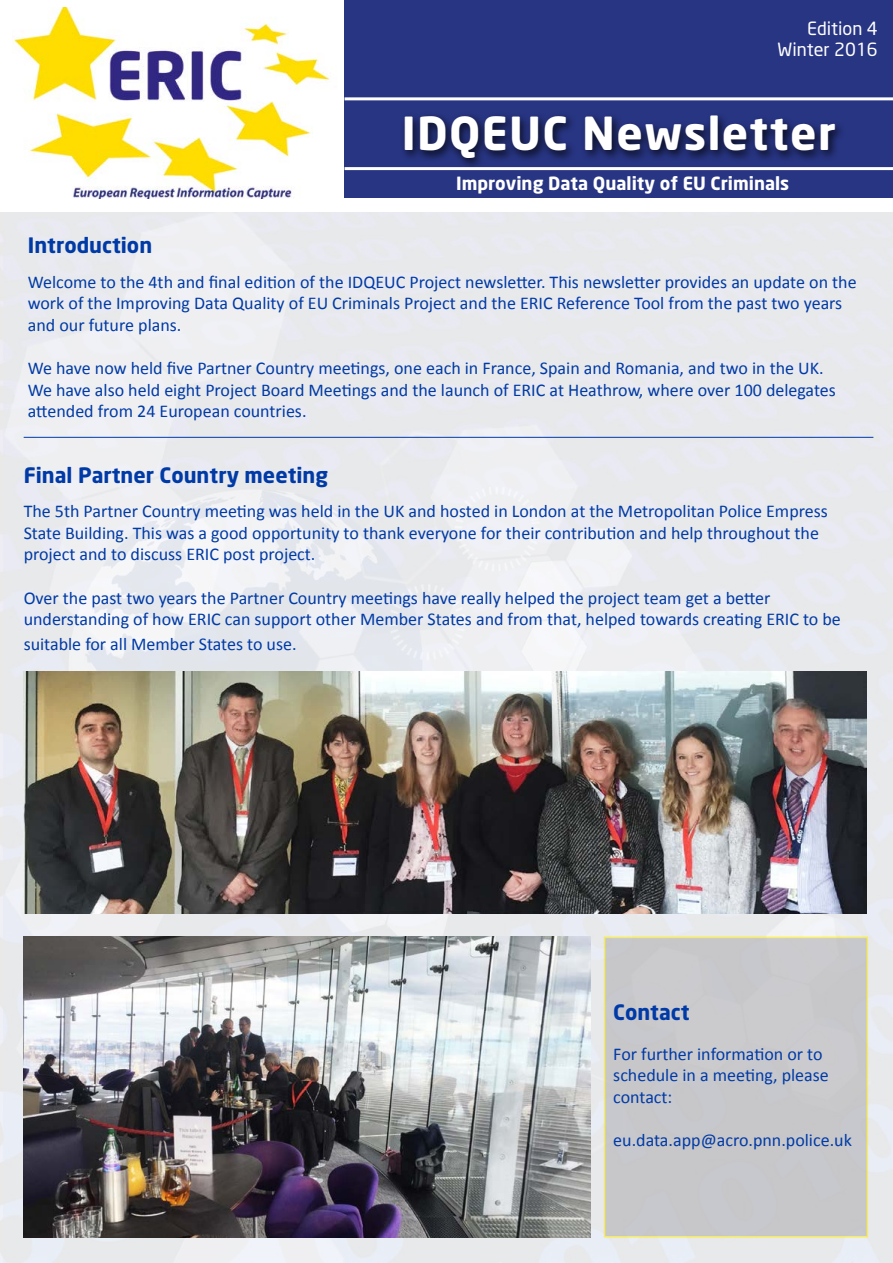
<style>
.page{position:relative;width:893px;height:1263px;background:#fff}
.page>*{position:absolute;margin:0;border:0;box-sizing:border-box;transform-origin:0 0}
.t1{font:700 45px "Neo Sans";letter-spacing:.03em;color:#fff}
.t2{font:700 21px "Neo Sans";color:#003aa6}
.t3{font:18px/21.6px "Calibri";color:#003aa6}
.t4{font:700 18px "Neo Sans";color:#fff}
.t5{font:18px/21.6px "Neo Sans";color:#fff;text-align:right}
</style>
<div class="page">
<img style="left:0;top:213px;width:893px;height:1050px">
<div style="left:345px;top:0;width:548px;height:198px;background:#283583"></div>
<img style="left:13px;top:7px;width:324px;height:191px">
<div style="left:400px;top:111px;width:446px;height:59px;background:#000;opacity:.75"></div>
<hr style="left:345px;top:97px;width:548px;height:3px;background:#fff">
<hr style="left:345px;top:167px;width:548px;height:3px;background:#fff">
<hr style="left:24px;top:437px;width:849px;height:1px;background:#003aa6">
<img style="left:24px;top:936px;width:566px;height:301px">
<img style="left:23px;top:672px;width:844px;height:241px">
<div style="left:604px;top:936px;width:264px;height:301px;background:#c7c8ca"></div>
<p class="t5" style="left:778px;top:18px;width:102px">Edition 4<br>Winter 2016</p>
<h1 class="t1" style="left:402px;top:115px;width:436px">IDQEUC Newsletter</h1>
<p class="t4" style="left:456px;top:175px;width:335px">Improving Data Quality of EU Criminals</p>
<p class="t2" style="left:28px;top:236px;width:126px">Introduction</p>
<p class="t3" style="left:28px;top:270px;width:830px">Welcome to the 4th and final edition of the IDQEUC Project newsletter. This newsletter provides an update on the work of the Improving Data Quality of EU Criminals Project and the ERIC Reference Tool from the past two years and our future plans.</p>
<p class="t3" style="left:28px;top:356px;width:810px">We have now held five Partner Country meetings, one each in France, Spain and Romania, and two in the UK.<br>We have also held eight Project Board Meetings and the launch of ERIC at Heathrow, where over 100 delegates attended from 24 European countries.</p>
<p class="t2" style="left:24px;top:466px;width:306px">Final Partner Country meeting</p>
<p class="t3" style="left:24px;top:499px;width:806px">The 5th Partner Country meeting was held in the UK and hosted in London at the Metropolitan Police Empress<br>State Building. This was a good opportunity to thank everyone for their contribution and help throughout the project and to discuss ERIC post project.</p>
<p class="t3" style="left:24px;top:586px;width:819px">Over the past two years the Partner Country meetings have really helped the project team get a better understanding of how ERIC can support other Member States and from that, helped towards creating ERIC to be</p>
<p class="t3" style="left:24px;top:633px;width:274px">suitable for all Member States to use.</p>
<p class="t2" style="left:613px;top:1003px;width:78px">Contact</p>
<p class="t3" style="left:613px;top:1042px;width:217px">For further information or to schedule in a meeting, please contact:</p>
<p class="t3" style="left:613px;top:1128px;width:240px">eu.data.app@acro.pnn.police.uk</p>
</div>
